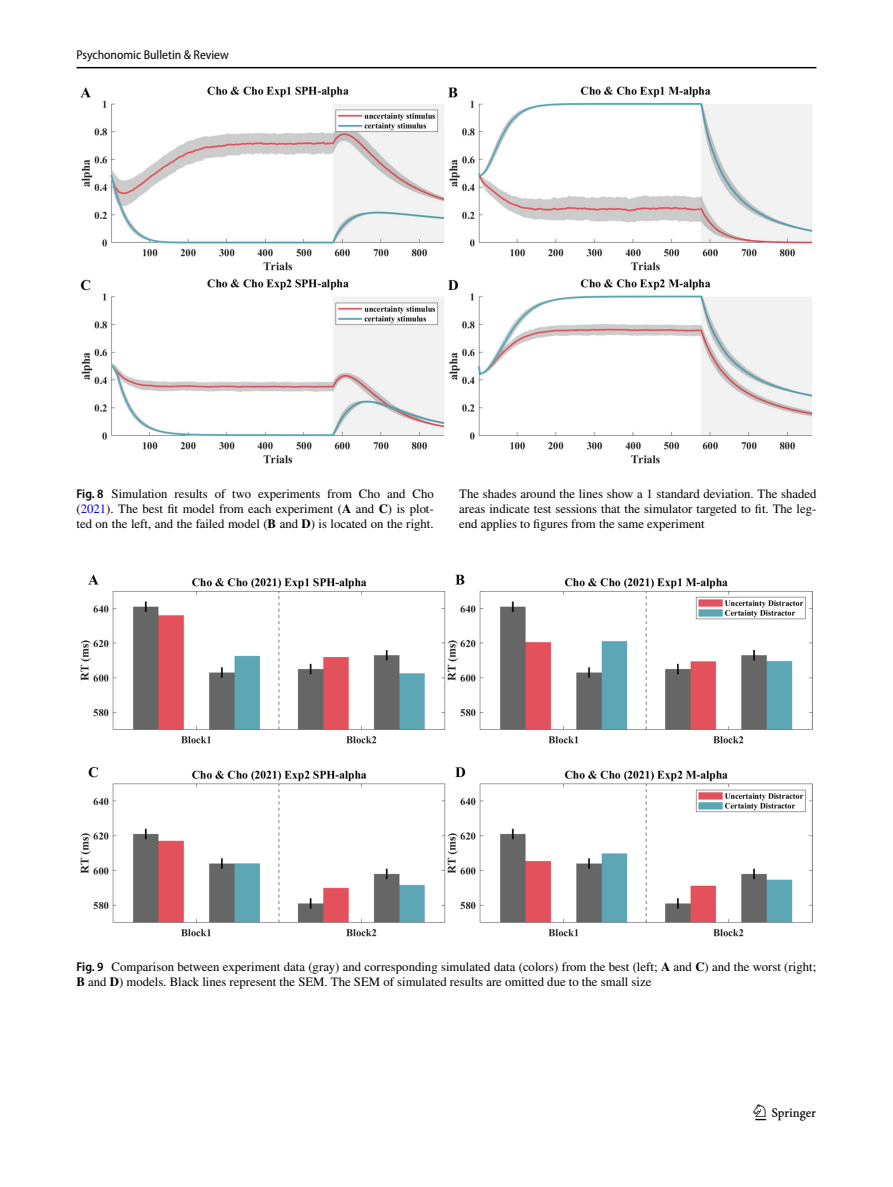
<style>
.page{position:relative;width:893px;height:1187px;background:#fff}
.page>*{position:absolute;margin:0;border:0;box-sizing:border-box;transform-origin:0 0}
.t1{font:22.5px "Springnew Regular 3";color:#000}
.t2{font:12.75px/15px "STIX";color:#000;text-align:justify}
.t3{font:semi-condensed 12.75px "Myriad Pro";color:#000}
.s1{font-family:"Myriad Pro";font-weight:600;font-stretch:semi-condensed}
.s2{color:#00f}
.s3{font-weight:700}
</style>
<div class="page">
<hr style="left:77px;top:67px;width:739px;height:1px;background:#000">
<img style="left:81px;top:87px;width:731px;height:376px">
<img style="left:81px;top:574px;width:731px;height:362px">
<p class="t3" style="left:77px;top:48px;width:154px">Psychonomic Bulletin &amp; Review</p>
<p class="t2" style="left:77px;top:487px;width:359px"><span class="s1">Fig. 8</span> Simulation results of two experiments from Cho and Cho (<span class="s2">2021</span>). The best fit model from each experiment (<span class="s3">A</span> and <span class="s3">C</span>) is plot&shy;ted on the left, and the failed model (<span class="s3">B</span> and <span class="s3">D</span>) is located on the right.</p>
<p class="t2" style="left:459px;top:487px;width:359px">The shades around the lines show a 1 standard deviation. The shaded areas indicate test sessions that the simulator targeted to fit. The leg&shy;end applies to figures from the same experiment</p>
<p class="t2" style="left:77px;top:960px;width:741px"><span class="s1">Fig. 9</span> Comparison between experiment data (gray) and corresponding simulated data (colors) from the best (left; <span class="s3">A</span> and <span class="s3">C</span>) and the worst (right;<br><span class="s3">B</span> and <span class="s3">D</span>) models. Black lines represent the SEM. The SEM of simulated results are omitted due to the small size</p>
<h1 class="t1" style="left:755px;top:1104px;width:62px">1 3</h1>
</div>
